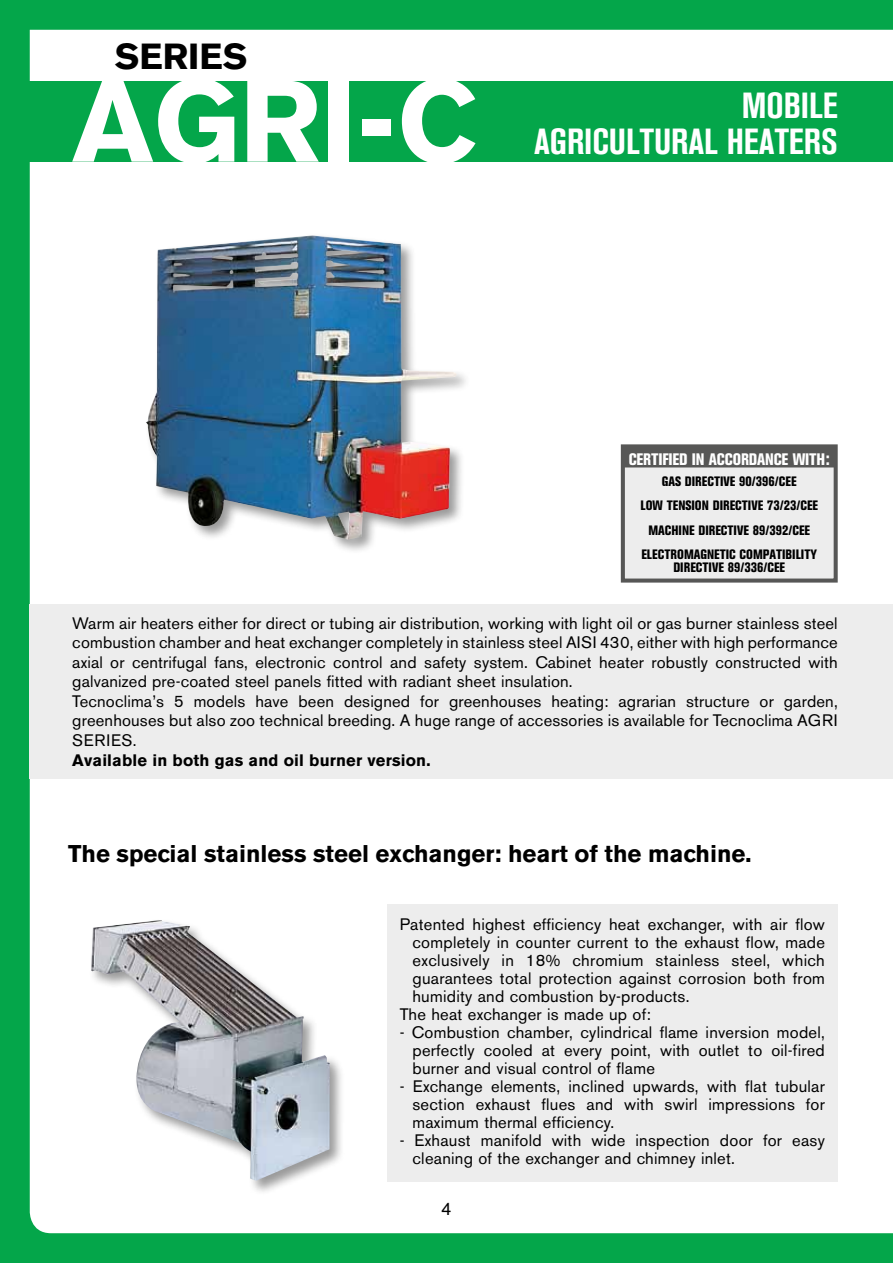
<style>
.page{position:relative;width:893px;height:1263px;background:#04a64a}
.page>*{position:absolute;margin:0;border:0;box-sizing:border-box;transform-origin:0 0}
.t1{font:700 114.75px "Akzidenz Grotesk BE";color:#fff}
.t2{font:700 condensed 36px/36px "Akzidenz Grotesk BE";color:#fff;text-align:right}
.t3{font:700 36px "Akzidenz Grotesk BE";color:#000}
.t4{font:700 24px "Akzidenz Grotesk BE";color:#000}
.t5{font:18px "Akzidenz Grotesk BE";color:#000}
.t6{font:16.5px/19.5px "Akzidenz Grotesk BE";letter-spacing:.01em;color:#000}
.t7{font:700 16.5px "Akzidenz Grotesk BE";letter-spacing:.01em;color:#000}
.t8{font:800 condensed 16.5px "Akzidenz Grotesk BE";letter-spacing:-.01em;color:#fff;scale:.94 1}
.t9{font:800 condensed 13.5px/24.3px "Akzidenz Grotesk BE";color:#000;text-align:center;scale:.94 1}
.s1{font-size:17.55px}
</style>
<div class="page">
<div style="left:30px;top:30px;width:863px;height:1203px;background:#fff"></div>
<div style="left:0;top:81px;width:893px;height:81px;background:#04a64a"></div>
<div style="left:144px;top:233px;width:328px;height:321px;background:#000;opacity:.4"></div>
<img style="left:145px;top:235px;width:312px;height:305px">
<div style="left:89px;top:918px;width:256px;height:277px;background:#000;opacity:.4"></div>
<img style="left:91px;top:920px;width:239px;height:261px">
<div style="left:30px;top:604px;width:863px;height:174px;background:#ededed"></div>
<div style="left:387px;top:904px;width:451px;height:278px;background:#ededed"></div>
<div style="left:623px;top:446px;width:213px;height:134px;background:#ededed"></div>
<div style="left:623px;top:448px;width:213px;height:19px;background:#575756"></div>
<div style="left:621px;top:444px;width:217px;height:139px;border:4px solid #575756"></div>
<h2 class="t3" style="left:115px;top:35px;width:134px">SERIES</h2>
<h1 class="t1" style="left:72px;top:55px;width:406px">AGRI-C</h1>
<h2 class="t2" style="left:534px;top:88px;width:305px">MOBILE<br>AGRICULTURAL HEATERS</h2>
<p class="t8" style="left:629px;top:450px;width:215px">CERTIFIED IN ACCORDANCE WITH<span class="s1">:</span></p>
<p class="t9" style="left:640px;top:469px;width:190px">GAS DIRECTIVE 90/396/CEE<br>LOW TENSION DIRECTIVE 73/23/CEE<br>MACHINE DIRECTIVE 89/392/CEE<br>ELECTROMAGNETIC COMPATIBILITY</p>
<p class="t9" style="left:673px;top:556px;width:120px">DIRECTIVE 89/336/CEE</p>
<p class="t6" style="left:72px;top:613px;width:767px">Warm air heaters either for direct or tubing air distribution, working with light oil or gas burner stainless steel combustion chamber and heat exchanger completely in stainless steel AISI 430, either with high performance axial or centrifugal fans, electronic control and safety system. Cabinet heater robustly constructed with galvanized pre-coated steel panels fitted with radiant sheet insulation.<br>Tecnoclima’s 5 models have been designed for greenhouses heating: agrarian structure or garden, greenhouses but also zoo technical breeding. A huge range of accessories is available for Tecnoclima AGRI SERIES.</p>
<p class="t7" style="left:72px;top:750px;width:360px">Available in both gas and oil burner version.</p>
<h3 class="t4" style="left:68px;top:840px;width:685px">The special stainless steel exchanger: heart of the machine.</h3>
<p class="t6" style="left:400px;top:914px;width:427px">Patented highest efficiency heat exchanger, with air flow</p>
<p class="t6" style="left:412px;top:932px;width:414px">completely in counter current to the exhaust flow, made</p>
<p class="t6" style="left:412px;top:950px;width:414px">exclusively in 18% chromium stainless steel, which</p>
<p class="t6" style="left:412px;top:968px;width:414px">guarantees total protection against corrosion both from</p>
<p class="t6" style="left:412px;top:986px;width:279px">humidity and combustion by-products.</p>
<p class="t6" style="left:400px;top:1004px;width:253px">The heat exchanger is made up of:</p>
<p class="t6" style="left:412px;top:1023px;width:414px;line-height:18px;text-align:justify;text-indent:-13px">- Combustion chamber, cylindrical flame inversion model, perfectly cooled at every point, with outlet to oil-fired burner and visual control of flame</p>
<p class="t6" style="left:412px;top:1077px;width:414px;line-height:18px;text-align:justify;text-indent:-13px">- Exchange elements, inclined upwards, with flat tubular section exhaust flues and with swirl impressions for maximum thermal efficiency.</p>
<p class="t6" style="left:412px;top:1131px;width:414px;line-height:18px;text-indent:-13px">- Exhaust manifold with wide inspection door for easy cleaning of the exchanger and chimney inlet.</p>
<p class="t5" style="left:441px;top:1198px;width:12px">4</p>
</div>
